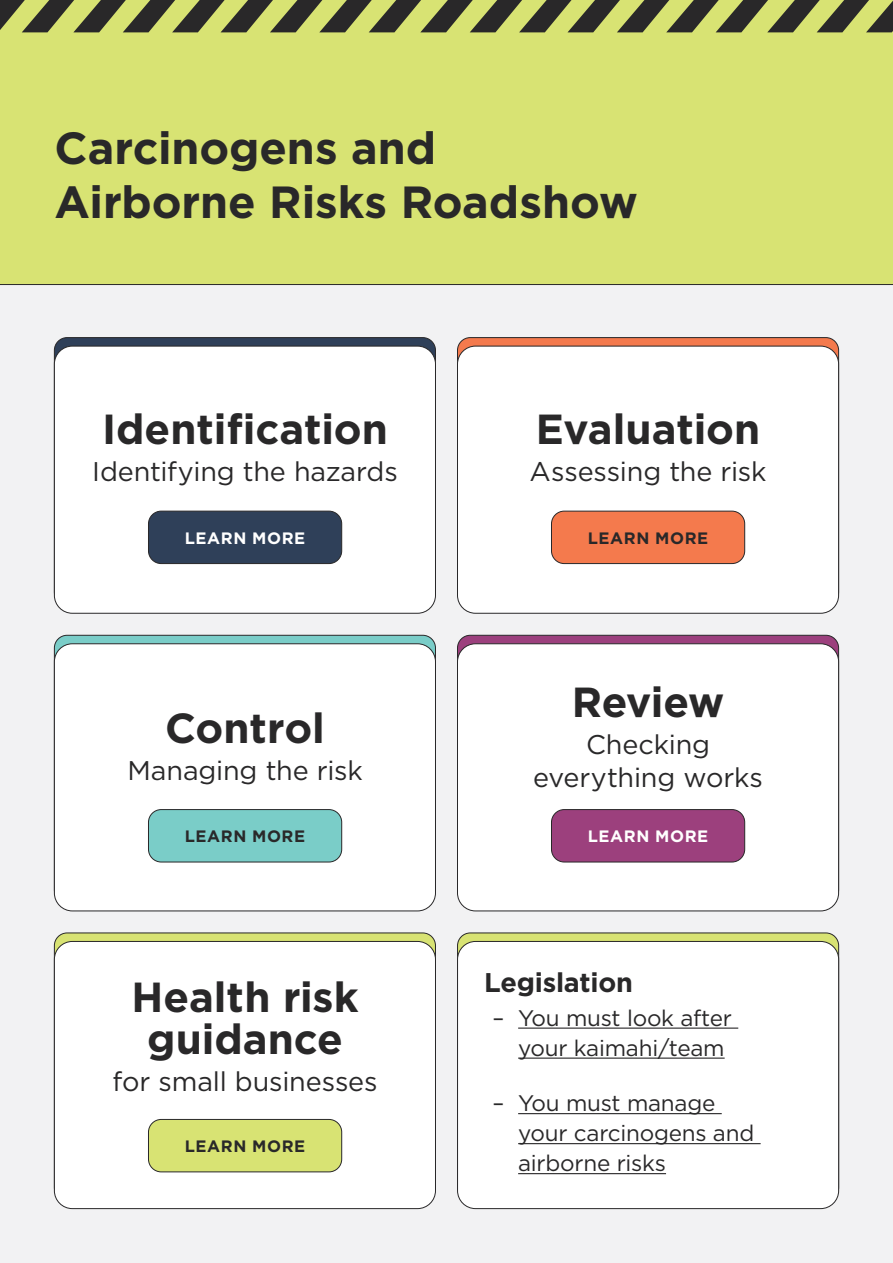
<style>
.page{position:relative;width:893px;height:1263px;background:#f2f2f3}
.page>*{position:absolute;margin:0;border:0;box-sizing:border-box;transform-origin:0 0}
.t1{font:700 45px/54px "Gotham";color:#292829}
.t2{font:700 42px/42px "Gotham";color:#292829;text-align:center}
.t3{font:27px/33px "Gotham";letter-spacing:-.005em;color:#292829;text-align:center}
.t4{font:700 27px "Gotham";letter-spacing:-.01em;color:#292829}
.t5{font:22.5px/30px "Gotham";letter-spacing:-.01em;color:#292829}
.t6{font:700 16.5px "Gotham";letter-spacing:.035em;color:#292829}
.t7{font:700 16.5px "Gotham";letter-spacing:.035em;color:#fff}
</style>
<div class="page">
<div style="left:0;top:32px;width:893px;height:253px;background:#d8e373"></div>
<svg style="left:0;top:0;width:893px;height:32px;background:#7e834d"></svg>
<div style="left:457px;top:338px;width:382px;height:267px;background:#f47a4d;border-radius:13px"></div>
<div style="left:54px;top:338px;width:381px;height:267px;background:#2f4059;border-radius:13px"></div>
<div style="left:54px;top:635px;width:381px;height:267px;background:#7acdc8;border-radius:13px"></div>
<div style="left:457px;top:635px;width:382px;height:267px;background:#9c407d;border-radius:13px"></div>
<div style="left:54px;top:933px;width:381px;height:267px;background:#d8e373;border-radius:13px"></div>
<div style="left:458px;top:933px;width:381px;height:267px;background:#d8e373;border-radius:13px"></div>
<div style="left:54px;top:941px;width:381px;height:267px;background:#fff;border-radius:18px"></div>
<div style="left:54px;top:941px;width:382px;height:268px;border:1px solid #292829;border-radius:18px"></div>
<div style="left:458px;top:941px;width:381px;height:267px;background:#fff;border-radius:18px"></div>
<div style="left:457px;top:941px;width:382px;height:268px;border:1px solid #292829;border-radius:18px"></div>
<div style="left:457px;top:346px;width:382px;height:267px;background:#fff;border-radius:18px"></div>
<div style="left:457px;top:346px;width:382px;height:268px;border:1px solid #292829;border-radius:18px"></div>
<div style="left:54px;top:346px;width:381px;height:267px;background:#fff;border-radius:18px"></div>
<div style="left:54px;top:346px;width:382px;height:268px;border:1px solid #292829;border-radius:18px"></div>
<div style="left:54px;top:644px;width:381px;height:267px;background:#fff;border-radius:18px"></div>
<div style="left:54px;top:643px;width:382px;height:268px;border:1px solid #292829;border-radius:18px"></div>
<div style="left:457px;top:644px;width:382px;height:267px;background:#fff;border-radius:18px"></div>
<div style="left:457px;top:643px;width:382px;height:268px;border:1px solid #292829;border-radius:18px"></div>
<div style="left:551px;top:511px;width:194px;height:53px;background:#f47a4d;border-radius:13px"></div>
<div style="left:551px;top:511px;width:194px;height:53px;border:1px solid #292829;border-radius:13px"></div>
<div style="left:148px;top:511px;width:194px;height:53px;background:#2f4059;border-radius:13px"></div>
<div style="left:148px;top:511px;width:194px;height:53px;border:1px solid #292829;border-radius:13px"></div>
<div style="left:551px;top:809px;width:194px;height:53px;background:#9c407d;border-radius:13px"></div>
<div style="left:551px;top:809px;width:194px;height:53px;border:1px solid #292829;border-radius:13px"></div>
<div style="left:148px;top:809px;width:194px;height:53px;background:#7acdc8;border-radius:13px"></div>
<div style="left:148px;top:809px;width:194px;height:53px;border:1px solid #292829;border-radius:13px"></div>
<div style="left:148px;top:1119px;width:194px;height:53px;background:#d8e373;border-radius:13px"></div>
<div style="left:148px;top:1119px;width:194px;height:53px;border:1px solid #292829;border-radius:13px"></div>
<hr style="left:518px;top:1027px;width:220px;height:2px;background:#292829">
<hr style="left:518px;top:1057px;width:207px;height:2px;background:#292829">
<hr style="left:518px;top:1113px;width:204px;height:1px;background:#292829">
<hr style="left:518px;top:1143px;width:243px;height:1px;background:#292829">
<hr style="left:518px;top:1173px;width:148px;height:1px;background:#292829">
<h1 class="t1" style="left:54px;top:120px;width:585px">Carcinogens and<br>Airborne Risks Roadshow</h1>
<h2 class="t2" style="left:102px;top:408px;width:287px">Identification</h2>
<p class="t3" style="left:92px;top:454px;width:307px">Identifying the hazards</p>
<h2 class="t2" style="left:536px;top:408px;width:226px">Evaluation</h2>
<p class="t3" style="left:530px;top:454px;width:238px">Assessing the risk</p>
<p class="t7" style="left:185px;top:527px;width:122px">LEARN MORE</p>
<p class="t6" style="left:588px;top:527px;width:122px">LEARN MORE</p>
<h2 class="t2" style="left:165px;top:707px;width:161px">Control</h2>
<p class="t3" style="left:127px;top:754px;width:237px">Managing the risk</p>
<h2 class="t2" style="left:572px;top:681px;width:154px">Review</h2>
<p class="t3" style="left:533px;top:727px;width:231px">Checking everything works</p>
<p class="t6" style="left:185px;top:826px;width:122px">LEARN MORE</p>
<p class="t7" style="left:588px;top:826px;width:122px">LEARN MORE</p>
<h2 class="t2" style="left:132px;top:975px;width:229px">Health risk guidance</h2>
<p class="t3" style="left:113px;top:1064px;width:266px">for small businesses</p>
<p class="t6" style="left:185px;top:1135px;width:122px">LEARN MORE</p>
<p class="t4" style="left:484px;top:964px;width:150px">Legislation</p>
<p class="t5" style="left:518px;top:1002px;width:215px;text-indent:-26px">– You must look after your kaimahi/team</p>
<p class="t5" style="left:518px;top:1088px;width:238px;text-indent:-26px">– You must manage your carcinogens and airborne risks</p>
</div>
